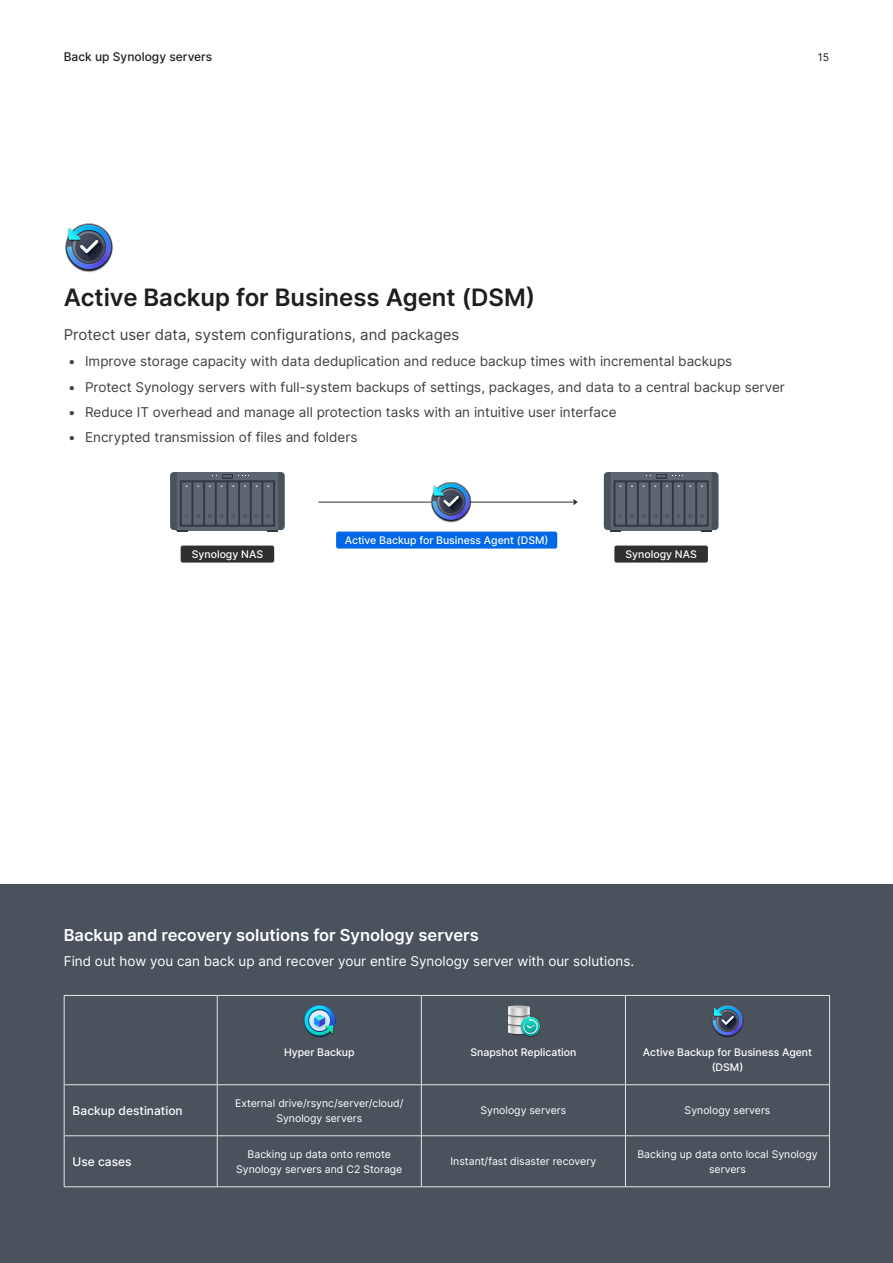
<style>
.page{position:relative;width:893px;height:1263px;background:#fff}
.page>*{position:absolute;margin:0;border:0;box-sizing:border-box;transform-origin:0 0}
.t1{font:600 24px "Inter";color:#1f1e1d}
.t2{font:600 16.5px "Inter";color:#fff}
.t3{font:15px "Inter";color:#404040}
.t4{font:13.5px "Inter";color:#404040}
.t5{font:13.5px "Inter";color:#fff}
.t6{font:500 12px "Inter";color:#fff}
.t7{font:500 12px "Inter";color:#1f1e1d}
.t8{font:10.5px/15px "Inter";color:#fff;text-align:center}
.t9{font:500 10.5px/15px "Inter";color:#fff;text-align:center}
.t10{font:10.5px "Inter";color:#1f1e1d}
</style>
<div class="page">
<div style="left:0;top:884px;width:893px;height:379px;background:#4a525c"></div>
<img style="left:65px;top:223px;width:48px;height:49px">
<hr style="left:64px;top:995px;width:154px;height:1px;background:#e6e6e7">
<hr style="left:64px;top:996px;width:1px;height:89px;background:#e6e6e7">
<hr style="left:217px;top:996px;width:1px;height:88px;background:#e6e6e7">
<hr style="left:64px;top:1085px;width:1px;height:51px;background:#e6e6e7">
<hr style="left:64px;top:1136px;width:1px;height:50px;background:#e6e6e7">
<hr style="left:217px;top:1136px;width:1px;height:50px;background:#e6e6e7">
<hr style="left:64px;top:1186px;width:154px;height:1px;background:#e6e6e7">
<hr style="left:218px;top:995px;width:203px;height:1px;background:#e6e6e7">
<hr style="left:421px;top:995px;width:204px;height:1px;background:#e6e6e7">
<hr style="left:421px;top:996px;width:1px;height:88px;background:#e6e6e7">
<hr style="left:625px;top:995px;width:205px;height:1px;background:#e6e6e7">
<hr style="left:625px;top:996px;width:1px;height:88px;background:#e6e6e7">
<hr style="left:829px;top:996px;width:1px;height:88px;background:#e6e6e7">
<hr style="left:65px;top:1084px;width:152px;height:1px;background:#e6e6e7">
<hr style="left:421px;top:1084px;width:204px;height:1px;background:#e6e6e7">
<hr style="left:625px;top:1084px;width:205px;height:1px;background:#e6e6e7">
<hr style="left:625px;top:1085px;width:1px;height:50px;background:#e6e6e7">
<hr style="left:829px;top:1085px;width:1px;height:50px;background:#e6e6e7">
<hr style="left:65px;top:1135px;width:152px;height:1px;background:#e6e6e7">
<hr style="left:421px;top:1135px;width:204px;height:1px;background:#e6e6e7">
<hr style="left:421px;top:1136px;width:1px;height:50px;background:#e6e6e7">
<hr style="left:625px;top:1135px;width:205px;height:1px;background:#e6e6e7">
<hr style="left:625px;top:1136px;width:1px;height:50px;background:#e6e6e7">
<hr style="left:829px;top:1136px;width:1px;height:50px;background:#e6e6e7">
<hr style="left:218px;top:1186px;width:203px;height:1px;background:#e6e6e7">
<hr style="left:421px;top:1186px;width:204px;height:1px;background:#e6e6e7">
<hr style="left:625px;top:1186px;width:205px;height:1px;background:#e6e6e7">
<hr style="left:217px;top:1084px;width:205px;height:1px;background:#e6e6e7">
<hr style="left:217px;top:1085px;width:1px;height:50px;background:#e6e6e7">
<hr style="left:421px;top:1085px;width:1px;height:50px;background:#e6e6e7">
<hr style="left:217px;top:1135px;width:205px;height:1px;background:#e6e6e7">
<img style="left:303px;top:1005px;width:33px;height:32px">
<img style="left:508px;top:1005px;width:32px;height:32px">
<img style="left:711px;top:1005px;width:33px;height:32px">
<div style="left:177px;top:472px;width:101px;height:58px;background:#5e6670"></div>
<svg style="left:180px;top:480px;width:95px;height:47px"></svg>
<div style="left:263px;top:482px;width:10px;height:43px;background:#5e6670"></div>
<div style="left:252px;top:482px;width:9px;height:43px;background:#5e6670"></div>
<div style="left:240px;top:482px;width:10px;height:43px;background:#5e6670"></div>
<div style="left:228px;top:482px;width:10px;height:43px;background:#5e6670"></div>
<div style="left:217px;top:482px;width:9px;height:43px;background:#5e6670"></div>
<div style="left:205px;top:482px;width:10px;height:43px;background:#5e6670"></div>
<svg style="left:208px;top:514px;width:4px;height:4px"></svg>
<div style="left:193px;top:482px;width:10px;height:43px;background:#5e6670"></div>
<div style="left:182px;top:482px;width:9px;height:43px;background:#5e6670"></div>
<svg style="left:170px;top:472px;width:19px;height:59px"></svg>
<svg style="left:266px;top:472px;width:19px;height:59px"></svg>
<svg style="left:222px;top:474px;width:11px;height:4px"></svg>
<svg style="left:223px;top:475px;width:9px;height:2px"></svg>
<div style="left:611px;top:472px;width:101px;height:58px;background:#5e6670"></div>
<div style="left:613px;top:480px;width:96px;height:47px;background:#333842"></div>
<div style="left:697px;top:482px;width:10px;height:43px;background:#5e6670"></div>
<div style="left:685px;top:482px;width:10px;height:43px;background:#5e6670"></div>
<div style="left:674px;top:482px;width:9px;height:43px;background:#5e6670"></div>
<div style="left:662px;top:482px;width:10px;height:43px;background:#5e6670"></div>
<svg style="left:665px;top:514px;width:4px;height:4px"></svg>
<div style="left:650px;top:482px;width:10px;height:43px;background:#5e6670"></div>
<div style="left:639px;top:482px;width:9px;height:43px;background:#5e6670"></div>
<div style="left:627px;top:482px;width:10px;height:43px;background:#5e6670"></div>
<svg style="left:630px;top:514px;width:4px;height:4px"></svg>
<div style="left:615px;top:482px;width:10px;height:43px;background:#5e6670"></div>
<svg style="left:604px;top:472px;width:18px;height:59px"></svg>
<svg style="left:700px;top:472px;width:18px;height:59px"></svg>
<svg style="left:656px;top:474px;width:10px;height:4px"></svg>
<svg style="left:657px;top:475px;width:8px;height:2px"></svg>
<div style="left:614px;top:546px;width:94px;height:17px;background:#303030;border-radius:2px"></div>
<div style="left:181px;top:546px;width:93px;height:17px;background:#303030;border-radius:2px"></div>
<svg style="left:573px;top:499px;width:5px;height:6px"></svg>
<hr style="left:318px;top:502px;width:255px;height:1px;background:#303030">
<img style="left:431px;top:482px;width:41px;height:41px">
<div style="left:336px;top:531px;width:221px;height:18px;background:#0067e6;border-radius:2px"></div>
<p class="t7" style="left:64px;top:48px;width:150px">Back up Synology servers</p>
<p class="t10" style="left:818px;top:50px;width:13px">15</p>
<h1 class="t1" style="left:64px;top:279px;width:473px">Active Backup for Business Agent (DSM)</h1>
<p class="t3" style="left:64px;top:324px;width:397px">Protect user data, system configurations, and packages</p>
<p class="t4" style="left:68px;top:352px;width:666px">• Improve storage capacity with data deduplication and reduce backup times with incremental backups</p>
<p class="t4" style="left:68px;top:377px;width:718px">• Protect Synology servers with full-system backups of settings, packages, and data to a central backup server</p>
<p class="t4" style="left:68px;top:402px;width:550px">• Reduce IT overhead and manage all protection tasks with an intuitive user interface</p>
<p class="t4" style="left:68px;top:427px;width:291px">• Encrypted transmission of files and folders</p>
<p class="t9" style="left:345px;top:532px;width:205px">Active Backup for Business Agent (DSM)</p>
<p class="t9" style="left:192px;top:546px;width:73px">Synology NAS</p>
<p class="t9" style="left:625px;top:546px;width:73px">Synology NAS</p>
<p class="t2" style="left:64px;top:923px;width:416px">Backup and recovery solutions for Synology servers</p>
<p class="t5" style="left:64px;top:951px;width:572px">Find out how you can back up and recover your entire Synology server with our solutions.</p>
<p class="t9" style="left:284px;top:1044px;width:72px">Hyper Backup</p>
<p class="t9" style="left:470px;top:1044px;width:108px">Snapshot Replication</p>
<p class="t9" style="left:643px;top:1044px;width:171px">Active Backup for Business Agent (DSM)</p>
<p class="t6" style="left:73px;top:1101px;width:112px">Backup destination</p>
<p class="t8" style="left:235px;top:1095px;width:170px">External drive/rsync/server/cloud/<br>Synology servers</p>
<p class="t8" style="left:480px;top:1102px;width:87px">Synology servers</p>
<p class="t8" style="left:685px;top:1102px;width:87px">Synology servers</p>
<p class="t6" style="left:73px;top:1152px;width:61px">Use cases</p>
<p class="t8" style="left:236px;top:1146px;width:168px">Backing up data onto remote<br>Synology servers and C2 Storage</p>
<p class="t8" style="left:450px;top:1153px;width:147px">Instant/fast disaster recovery</p>
<p class="t8" style="left:637px;top:1146px;width:182px">Backing up data onto local Synology servers</p>
</div>
